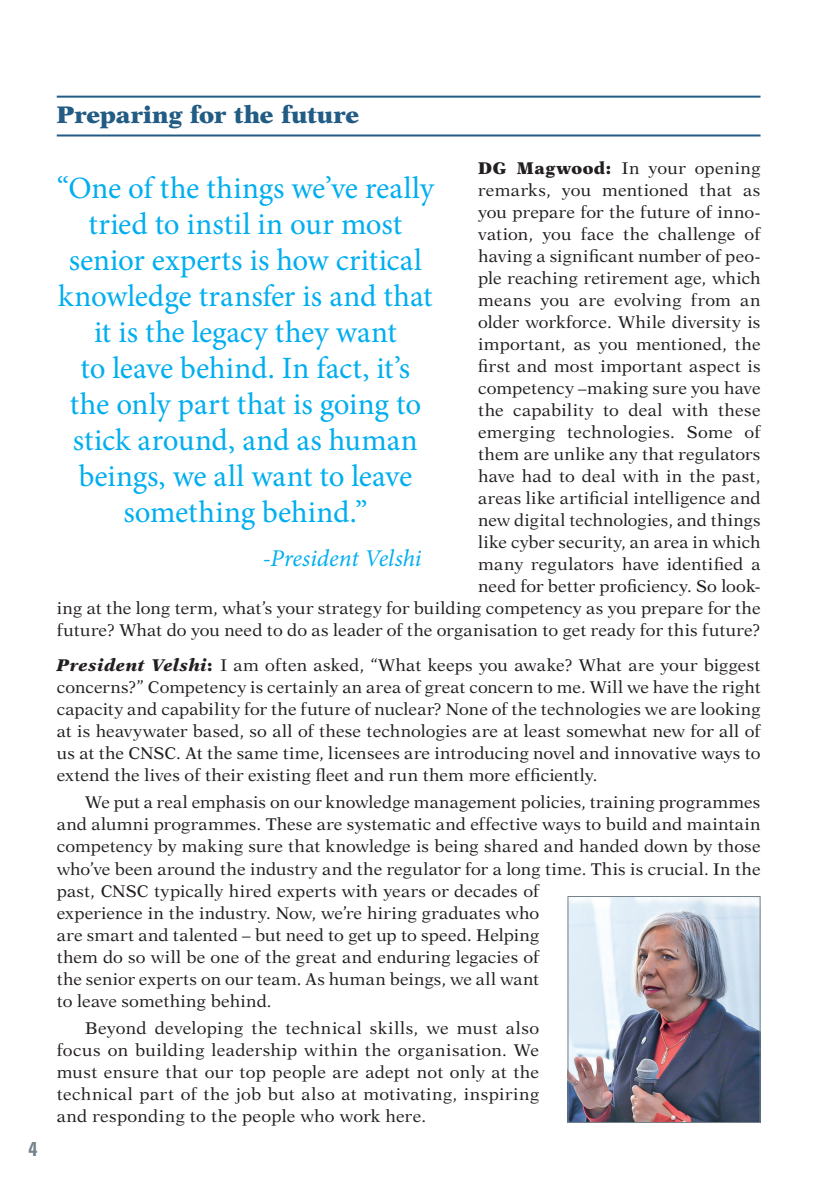
<style>
.page{position:relative;width:840px;height:1191px;background:#fff}
.page>*{position:absolute;margin:0;border:0;box-sizing:border-box;transform-origin:0 0}
.t1{font:31px/36px "Minion Pro";color:#00aeef;text-align:center}
.Titre_dans_txt{font:900 24px "New Aster LT Std";color:#225b84}
.t2{font:italic 24px "Minion Pro";color:#00aeef}
.t3{font:700 condensed 20px "Univers LT Std";color:#76838a}
.Texte_courant_retrai{font:17px/22px "New Aster LT Std";letter-spacing:.015em;color:#231f20}
.NEA_DG{font:17px/22px "New Aster LT Std";letter-spacing:.015em;color:#231f20;text-align:right}
.OTHER_SPEAKER{font:17px/22px "New Aster LT Std";letter-spacing:.005em;color:#231f20;text-align:justify}
.s1{font-weight:900}
.s2{font-weight:900;font-style:italic}
</style>
<div class="page">
<hr style="left:57px;top:96px;width:703px;height:2px;background:#225b84">
<hr style="left:57px;top:134px;width:703px;height:2px;background:#225b84">
<img style="left:569px;top:898px;width:189px;height:223px">
<div style="left:567px;top:896px;width:193px;height:227px;border:1px solid #76838a"></div>
<p class="t3" style="left:28px;top:1136px;width:10px">4</p>
<p class="Titre_dans_txt" style="left:57px;top:100px;width:304px">Preparing for the future</p>
<p class="NEA_DG" style="left:57px;top:157px;width:705px"><span class="s1">DG Magwood:</span> In your opening<br>remarks, you mentioned that as<br>you prepare for the future of inno-<br>vation, you face the challenge of<br>having a significant number of peo-<br>ple reaching retirement age, which<br>means you are evolving from an<br>older workforce. While diversity is<br>important, as you mentioned, the<br>first and most important aspect is<br>competency –making sure you have<br>the capability to deal with these<br>emerging technologies. Some of<br>them are unlike any that regulators<br>have had to deal with in the past,<br>areas like artificial intelligence and<br>new digital technologies, and things<br>like cyber security, an area in which<br>many regulators have identified a<br>need for better proficiency. So look-<br>ing at the long term, what’s your strategy for building competency as you prepare for the future? What do you need to do as leader of the organisation to get ready for this future?</p>
<p class="OTHER_SPEAKER" style="left:57px;top:654px;width:705px"><span class="s2">President Velshi</span><span class="s1">:</span> I am often asked, “What keeps you awake? What are your biggest concerns?” Competency is certainly an area of great concern to me. Will we have the right capacity and capability for the future of nuclear? None of the technologies we are looking at is heavywater based, so all of these technologies are at least somewhat new for all of us at the CNSC. At the same time, licensees are introducing novel and innovative ways to extend the lives of their existing fleet and run them more efficiently.</p>
<p class="Texte_courant_retrai" style="left:57px;top:791px;width:705px;text-indent:28px">We put a real emphasis on our knowledge management policies, training programmes and alumni programmes. These are systematic and effective ways to build and maintain competency by making sure that knowledge is being shared and handed down by those who’ve been around the industry and the regulator for a long time. This is crucial. In the past, CNSC typically hired experts with years or decades of<br>experience in the industry. Now, we’re hiring graduates who<br>are smart and talented – but need to get up to speed. Helping<br>them do so will be one of the great and enduring legacies of<br>the senior experts on our team. As human beings, we all want<br>to leave something behind.</p>
<p class="Texte_courant_retrai" style="left:57px;top:1017px;width:483px;text-align:justify;text-indent:28px">Beyond developing the technical skills, we must also focus on building leadership within the organisation. We must ensure that our top people are adept not only at the technical part of the job but also at motivating, inspiring and responding to the people who work here.</p>
<p class="t1" style="left:57px;top:170px;width:378px">“One of the things we’ve really tried to instil in our most senior experts is how critical knowledge transfer is and that it is the legacy they want<br>to leave behind. In fact, it’s<br>the only part that is going to stick around, and as human beings, we all want to leave something behind.”</p>
<p class="t2" style="left:263px;top:541px;width:160px">-President Velshi</p>
</div>
